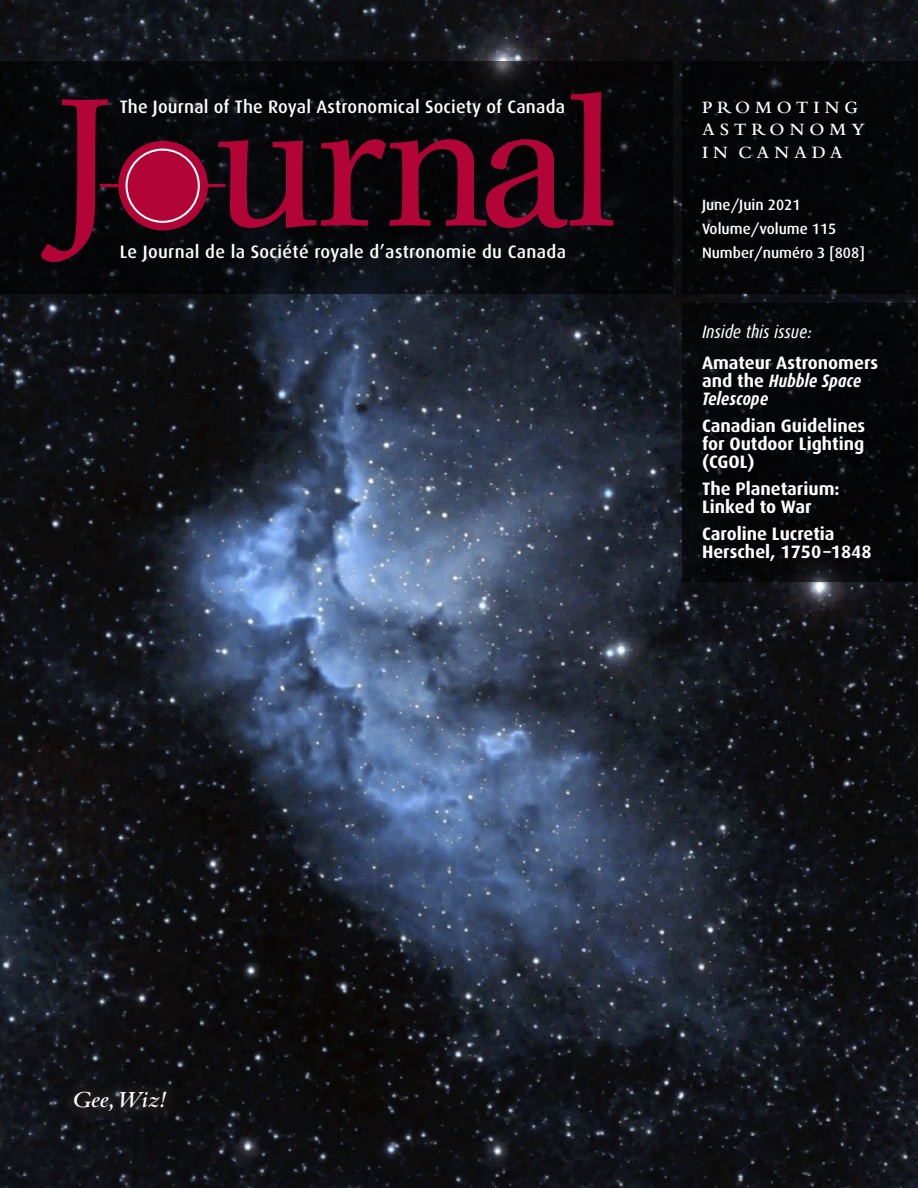
<style>
.page{position:relative;width:918px;height:1188px;background:#fff}
.page>*{position:absolute;margin:0;border:0;box-sizing:border-box;transform-origin:0 0}
.OFC_Image_Title_Capt{font:italic 600 24px "Bembo";color:#fff}
.OFC_Inside_this_isue{font:700 18px/18px "Dax";color:#fff}
.t1{font:500 18px "Dax";letter-spacing:.01em;color:#fff}
.t2{font:600 18px/22.5px "Bembo";letter-spacing:.28em;color:#fff}
.OFC_Inside_this_isue-2{font:italic 18px "Dax Condensed";color:#fff}
.OFC_Date_Vol_No{font:500 15px "Dax";color:#fff}
.s1{font-family:"Dax Condensed";font-style:italic}
</style>
<div class="page">
<img style="left:0;top:0;width:918px;height:1188px">
<div style="left:682px;top:61px;width:236px;height:232px;background:#050608"></div>
<svg style="left:0;top:61px;width:673px;height:232px;background:#08090c"></svg>
<div style="left:682px;top:303px;width:236px;height:278px;background:#060608"></div>
<svg style="left:41px;top:92px;width:573px;height:170px;background:#2a0714"></svg>
<svg style="left:126px;top:149px;width:74px;height:74px;background:#b11945"></svg>
<svg style="left:64px;top:1081px;width:113px;height:41px;background:#151417"></svg>
<p class="t1" style="left:120px;top:97px;width:447px">The Journal of The Royal Astronomical Society of Canada</p>
<p class="t1" style="left:120px;top:241px;width:448px">Le Journal de la Société royale d’astronomie du Canada</p>
<p class="t2" style="left:702px;top:96px;width:164px">PROMOTING<br>ASTRONOMY<br>IN CANADA</p>
<p class="OFC_Date_Vol_No" style="left:702px;top:196px;width:100px">June/Juin 2021</p>
<p class="OFC_Date_Vol_No" style="left:702px;top:220px;width:136px">Volume/volume 115</p>
<p class="OFC_Date_Vol_No" style="left:702px;top:244px;width:164px">Number/numéro 3 [808]</p>
<p class="OFC_Inside_this_isue-2" style="left:702px;top:321px;width:111px">Inside this issue:</p>
<p class="OFC_Inside_this_isue" style="left:702px;top:354px;width:178px">Amateur Astronomers and the <span class="s1">Hubble Space<br>Telescope</span></p>
<p class="OFC_Inside_this_isue" style="left:702px;top:417px;width:165px;text-align:justify">Canadian Guidelines for Outdoor Lighting (CGOL)</p>
<p class="OFC_Inside_this_isue" style="left:702px;top:480px;width:139px">The Planetarium:<br>Linked to War</p>
<p class="OFC_Inside_this_isue" style="left:702px;top:525px;width:171px">Caroline Lucretia<br>Herschel, 1750–1848</p>
<p class="OFC_Image_Title_Capt" style="left:72px;top:1086px;width:95px">Gee, Wiz!</p>
</div>
